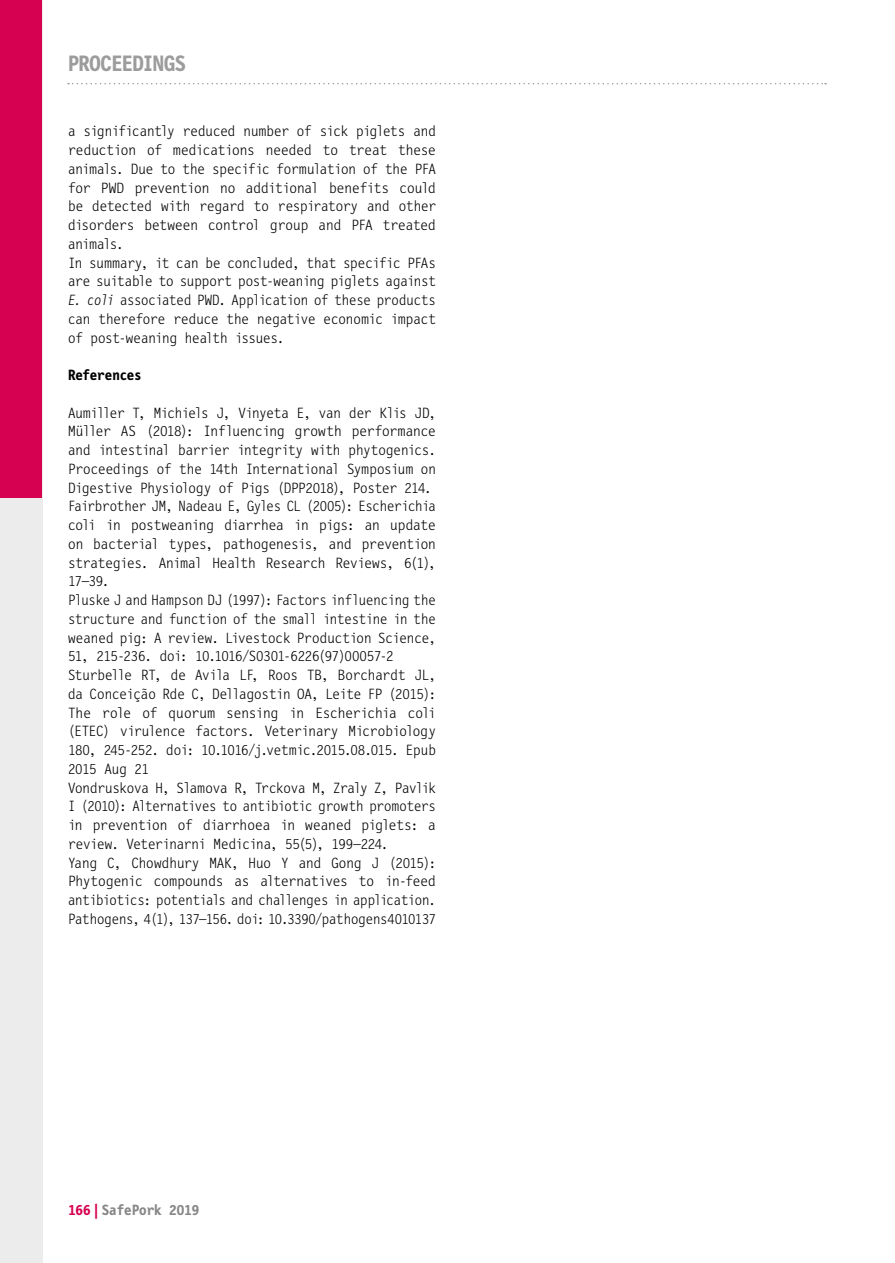
<style>
.page{position:relative;width:895px;height:1263px;background:#fff}
.page>*{position:absolute;margin:0;border:0;box-sizing:border-box;transform-origin:0 0}
.t1{font:700 22.5px "Letter Gothic Mono";letter-spacing:-.02em;color:#9c9c9d}
.t2{font:300 15px/18.8px "Letter Gothic Mono";letter-spacing:-.01em;color:#000}
.t3{font:700 15px "Letter Gothic Mono";color:#868786}
.t4{font:700 15px "Letter Gothic Mono";letter-spacing:-.015em;color:#000}
.s1{font-style:italic}
.s2{color:#d60150}
</style>
<div class="page">
<div style="left:0;top:0;width:43px;height:1263px;background:#ececec"></div>
<div style="left:0;top:0;width:42px;height:497px;background:#d60150"></div>
<svg style="left:68px;top:83px;width:758px;height:1px"></svg>
<h1 class="t1" style="left:68px;top:51px;width:120px">PROCEEDINGS</h1>
<p class="t2" style="left:68px;top:122px;width:369px">a significantly reduced number of sick piglets and reduction of medications needed to treat these animals. Due to the specific formulation of the PFA for PWD prevention no additional benefits could be detected with regard to respiratory and other disorders between control group and PFA treated animals.<br>In summary, it can be concluded, that specific PFAs are suitable to support post-weaning piglets against <span class="s1">E. coli</span> associated PWD. Application of these products can therefore reduce the negative economic impact of post-weaning health issues.</p>
<p class="t4" style="left:68px;top:367px;width:75px">References</p>
<p class="t2" style="left:68px;top:403px;width:369px">Aumiller T, Michiels J, Vinyeta E, van der Klis JD, Müller AS (2018): Influencing growth performance and intestinal barrier integrity with phytogenics.<br>Proceedings of the 14th International Symposium on Digestive Physiology of Pigs (DPP2018), Poster 214.<br>Fairbrother JM, Nadeau E, Gyles CL (2005): Escherichia coli in postweaning diarrhea in pigs: an update on bacterial types, pathogenesis, and prevention strategies. Animal Health Research Reviews, 6(1), 17–39.<br>Pluske J and Hampson DJ (1997): Factors influencing the structure and function of the small intestine in the weaned pig: A review. Livestock Production Science, 51, 215-236. doi: 10.1016/S0301-6226(97)00057-2<br>Sturbelle RT, de Avila LF, Roos TB, Borchardt JL, da Conceição Rde C, Dellagostin OA, Leite FP (2015):<br>The role of quorum sensing in Escherichia coli (ETEC) virulence factors. Veterinary Microbiology 180, 245-252. doi: 10.1016/j.vetmic.2015.08.015. Epub 2015 Aug 21<br>Vondruskova H, Slamova R, Trckova M, Zraly Z, Pavlik I (2010): Alternatives to antibiotic growth promoters in prevention of diarrhoea in weaned piglets: a review. Veterinarni Medicina, 55(5), 199–224.<br>Yang C, Chowdhury MAK, Huo Y and Gong J (2015):<br>Phytogenic compounds as alternatives to in-feed antibiotics: potentials and challenges in application.<br>Pathogens, 4(1), 137–156. doi: 10.3390/pathogens4010137</p>
<p class="t3" style="left:68px;top:1202px;width:133px"><span class="s2">166|</span>SafePork 2019</p>
</div>
